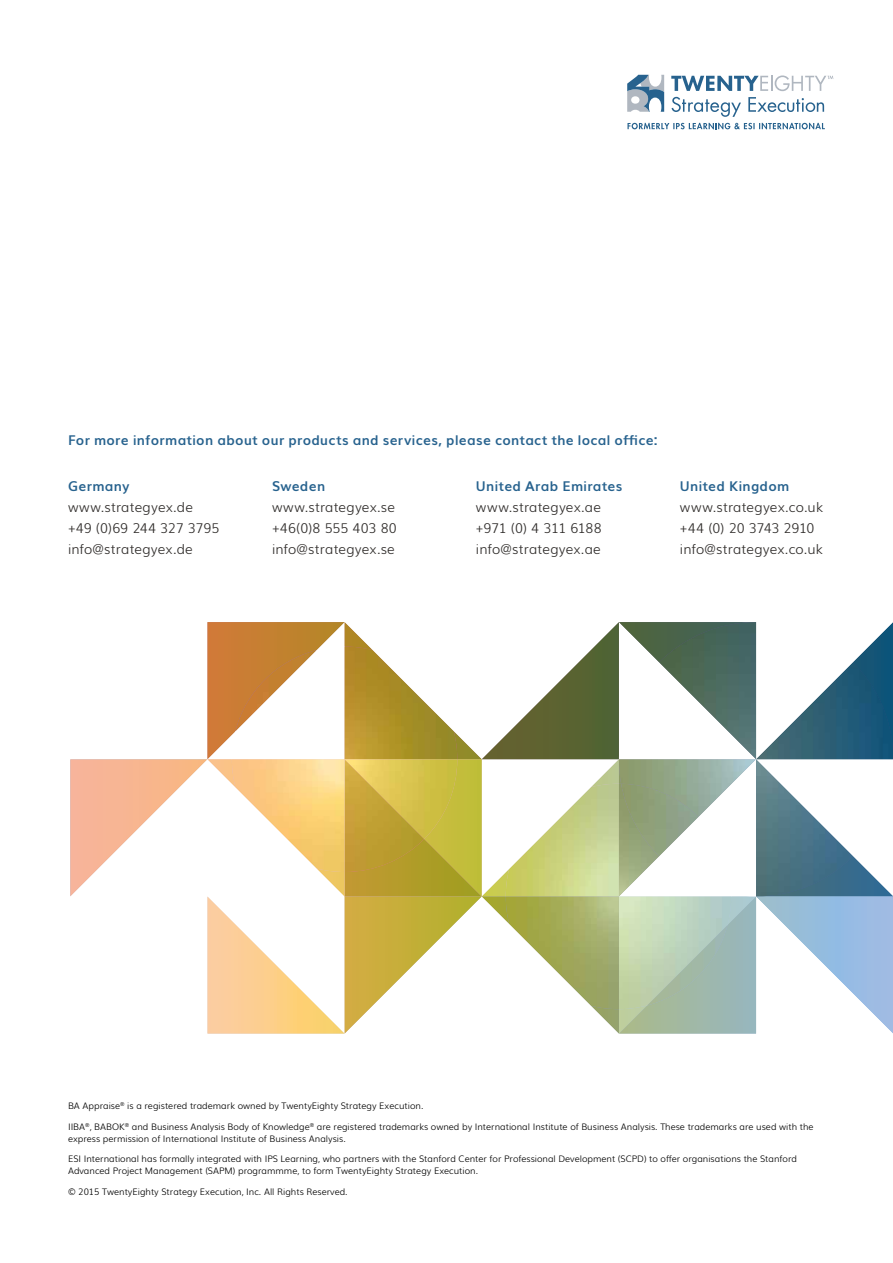
<style>
.page{position:relative;width:893px;height:1263px;background:#fff}
.page>*{position:absolute;margin:0;border:0;box-sizing:border-box;transform-origin:0 0}
.t1{font:300 13.5px/21px "Muli";letter-spacing:.01em;color:#2f2c2a}
.t2{font:700 13.5px "Muli";letter-spacing:.03em;color:#27628e}
.t3{font:300 9px/12px "Muli";color:#000}
</style>
<div class="page">
<svg style="left:70px;top:622px;width:823px;height:412px"></svg>
<img style="left:619px;top:759px;width:137px;height:58px">
<img style="left:756px;top:759px;width:97px;height:137px">
<img style="left:659px;top:817px;width:72px;height:77px">
<img style="left:621px;top:784px;width:77px;height:72px">
<svg style="left:671px;top:97px;width:70px;height:20px"></svg>
<svg style="left:748px;top:97px;width:76px;height:15px"></svg>
<svg style="left:627px;top:123px;width:198px;height:6px"></svg>
<svg style="left:627px;top:75px;width:37px;height:37px"></svg>
<svg style="left:671px;top:75px;width:162px;height:16px"></svg>
<h1 class="t2" style="left:68px;top:429px;width:591px">For more information about our products and services, please contact the local office:</h1>
<h1 class="t2" style="left:68px;top:476px;width:63px">Germany</h1>
<h1 class="t1" style="left:68px;top:496px;width:153px">www.strategyex.de +49 (0)69 244 327 3795 info@strategyex.de</h1>
<h1 class="t2" style="left:272px;top:476px;width:55px">Sweden</h1>
<h1 class="t1" style="left:272px;top:496px;width:126px">www.strategyex.se +46(0)8 555 403 80 info@strategyex.se</h1>
<h1 class="t2" style="left:476px;top:476px;width:148px">United Arab Emirates</h1>
<h1 class="t1" style="left:476px;top:496px;width:127px;text-align:justify">www.strategyex.ae +971 (0) 4 311 6188 info@strategyex.ae</h1>
<h1 class="t2" style="left:680px;top:476px;width:111px">United Kingdom</h1>
<h1 class="t1" style="left:680px;top:496px;width:145px">www.strategyex.co.uk +44 (0) 20 3743 2910 info@strategyex.co.uk</h1>
<p class="t3" style="left:68px;top:1099px;width:357px">BA Appraise<sup>®</sup> is a registered trademark owned by TwentyEighty Strategy Execution.</p>
<p class="t3" style="left:68px;top:1120px;width:747px">IIBA<sup>®</sup>, BABOK<sup>®</sup> and Business Analysis Body of Knowledge<sup>®</sup> are registered trademarks owned by International Institute of Business Analysis. These trademarks are used with the express permission of International Institute of Business Analysis.</p>
<p class="t3" style="left:68px;top:1152px;width:730px">ESI International has formally integrated with IPS Learning, who partners with the Stanford Center for Professional Development (SCPD) to offer organisations the Stanford<br>Advanced Project Management (SAPM) programmme, to form TwentyEighty Strategy Execution.</p>
<p class="t3" style="left:68px;top:1185px;width:281px">© 2015 TwentyEighty Strategy Execution, Inc. All Rights Reserved.</p>
</div>
